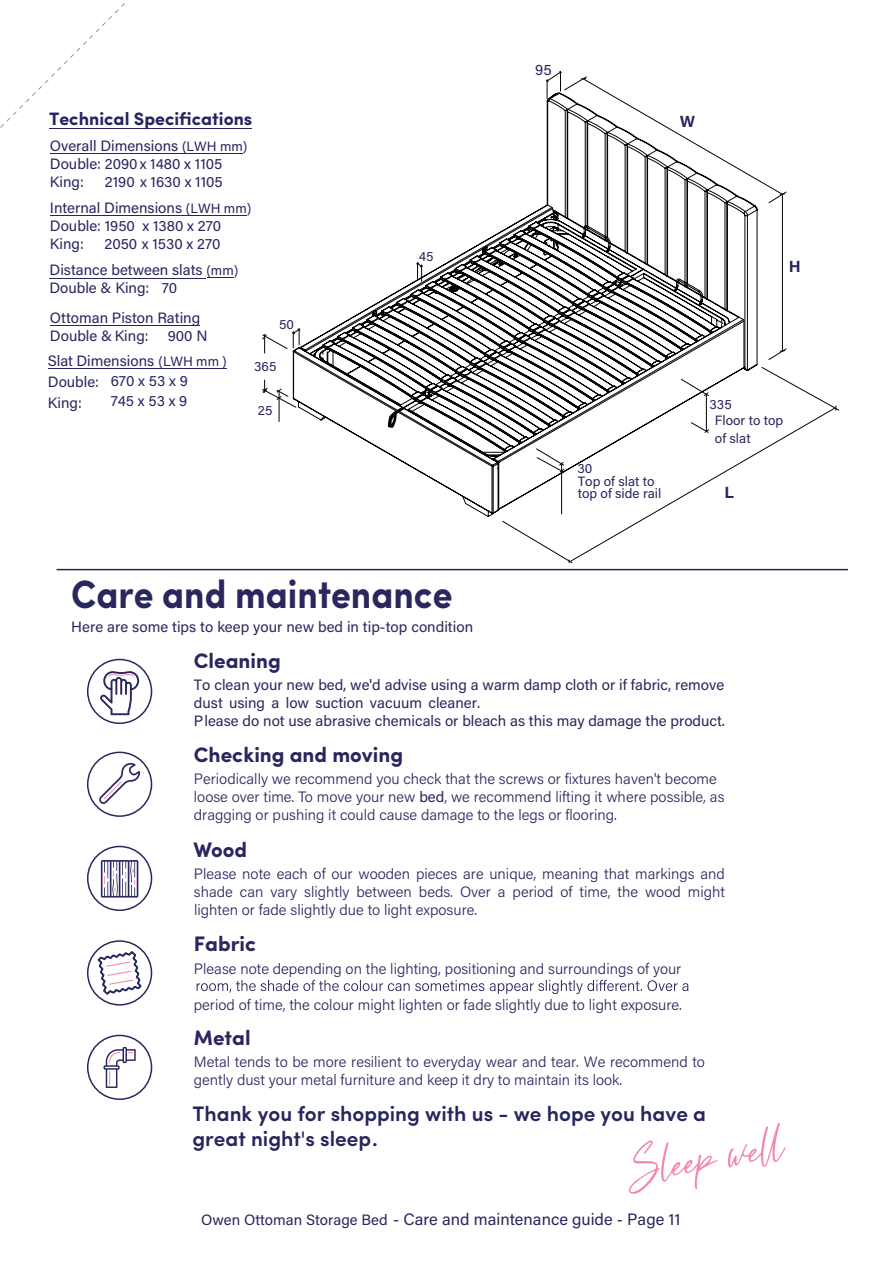
<style>
.page{position:relative;width:893px;height:1263px;background:#fff}
.page>*{position:absolute;margin:0;border:0;box-sizing:border-box;transform-origin:0 0}
.t1{font:700 39.6px "Sofia Pro";color:#28275e;scale:.91 1}
.t2{font:600 21px/25.2px "Sofia Pro";color:#26265f}
.t3{font:700 21px "Sofia Pro";color:#28275e}
.t4{font:700 18px "Sofia Pro";color:#26265f}
.t5{font:16.5px "Acumin Pro";color:#28275e}
.t6{font:700 16.2px "Acumin Pro";color:#26265f}
.t7{font:15.15px "Acumin Pro";color:#26265f}
.t8{font:300 15px/18px "Acumin Pro";color:#28275e}
.t9{font:15px/20.5px "Acumin Pro";color:#26265f}
.t10{font:15px/18px "Acumin Pro";color:#28275e}
.t11{font:13.5px/12.5px "Acumin Pro";color:#26265f}
.s1{font-size:13.5px}
.s2{font-weight:400}
.s3{font-size:15px}
</style>
<div class="page">
<svg style="left:0;top:0;width:129px;height:128px"></svg>
<svg style="left:629px;top:1123px;width:157px;height:71px"></svg>
<svg style="left:197px;top:980px;width:491px;height:14px"></svg>
<svg style="left:100px;top:671px;width:39px;height:44px"></svg>
<div style="left:87px;top:659px;width:65px;height:65px;border:2px solid #28275e;border-radius:50%"></div>
<svg style="left:104px;top:1047px;width:32px;height:41px"></svg>
<div style="left:87px;top:1035px;width:65px;height:65px;border:2px solid #28275e;border-radius:50%"></div>
<svg style="left:99px;top:763px;width:41px;height:41px"></svg>
<div style="left:87px;top:752px;width:65px;height:65px;border:2px solid #28275e;border-radius:50%"></div>
<svg style="left:97px;top:951px;width:45px;height:44px"></svg>
<div style="left:87px;top:940px;width:65px;height:65px;border:2px solid #28275e;border-radius:50%"></div>
<svg style="left:101px;top:860px;width:37px;height:37px"></svg>
<div style="left:87px;top:846px;width:65px;height:65px;border:2px solid #28275e;border-radius:50%"></div>
<hr style="left:57px;top:569px;width:791px;height:1px;background:#26265f">
<svg style="left:293px;top:205px;width:489px;height:312px"></svg>
<hr style="left:782px;top:194px;width:1px;height:157px;background:#050504">
<svg style="left:768px;top:348px;width:19px;height:13px"></svg>
<svg style="left:502px;top:366px;width:338px;height:197px"></svg>
<hr style="left:706px;top:394px;width:1px;height:37px;background:#050504">
<svg style="left:680px;top:378px;width:30px;height:19px"></svg>
<svg style="left:690px;top:422px;width:20px;height:11px"></svg>
<hr style="left:561px;top:464px;width:1px;height:50px;background:#050504">
<svg style="left:535px;top:448px;width:30px;height:25px"></svg>
<svg style="left:416px;top:262px;width:8px;height:19px"></svg>
<svg style="left:738px;top:316px;width:7px;height:52px"></svg>
<svg style="left:545px;top:71px;width:242px;height:139px"></svg>
<svg style="left:262px;top:380px;width:35px;height:41px"></svg>
<svg style="left:262px;top:328px;width:39px;height:25px"></svg>
<svg style="left:387px;top:407px;width:18px;height:21px"></svg>
<hr style="left:49px;top:128px;width:203px;height:1px;background:#26265f">
<hr style="left:50px;top:153px;width:193px;height:1px;background:#26265f">
<hr style="left:50px;top:215px;width:136px;height:1px;background:#26265f">
<hr style="left:186px;top:215px;width:60px;height:1px;background:#26265f">
<hr style="left:50px;top:278px;width:156px;height:1px;background:#26265f">
<svg style="left:207px;top:277px;width:26px;height:1px"></svg>
<hr style="left:50px;top:325px;width:150px;height:1px;background:#26265f">
<hr style="left:48px;top:368px;width:110px;height:1px;background:#26265f">
<hr style="left:159px;top:368px;width:67px;height:1px;background:#26265f">
<p class="t4" style="left:49px;top:105px;width:205px">Technical Specifications</p>
<p class="t9" style="left:50px;top:136px;width:199px;line-height:18px">Overall Dimensions <span class="s1">(LWH mm)<br></span>Double: 2090 x 1480 x 1105<br>King:</p>
<p class="t9" style="left:50px;top:168px;width:203px;line-height:26px;text-indent:55px">2190 x 1630 x 1105<br>Internal Dimensions <span class="s1">(LWH mm)</span></p>
<p class="t9" style="left:50px;top:216px;width:173px;line-height:18.3px">Double: 1950 x 1380 x 270<br>King:</p>
<p class="t9" style="left:50px;top:231px;width:190px;line-height:26px;text-indent:55px">205 0 x 1530 x 270<br>Distance between slats <span class="s1">(mm)</span></p>
<p class="t9" style="left:49px;top:273px;width:152px;line-height:29.2px">Double &amp; King: 70<br>Ottoman Piston Rating</p>
<p class="t9" style="left:50px;top:324px;width:100px">Double &amp; King:</p>
<p class="t11" style="left:279px;top:317px;width:16px">50</p>
<p class="t9" style="left:48px;top:322px;width:180px;line-height:25.5px;text-indent:120px">900 N<br>Slat Dimensions <span class="s1">(LWH mm )</span></p>
<p class="t11" style="left:254px;top:359px;width:24px">365</p>
<p class="t9" style="left:48px;top:371px;width:53px">Double:<br>King:</p>
<p class="t9" style="left:111px;top:369px;width:79px">670 x 53 x 9<br>745 x 53 x 9</p>
<p class="t11" style="left:258px;top:404px;width:16px">25</p>
<p class="t11" style="left:419px;top:249px;width:16px">45</p>
<h1 class="t1" style="left:71px;top:564px;width:421px">Care and maintenance</h1>
<p class="t10" style="left:71px;top:617px;width:403px">Here are some tips to keep your new bed in tip-top condition</p>
<p class="t7" style="left:535px;top:59px;width:18px">95</p>
<p class="t6" style="left:680px;top:110px;width:17px">W</p>
<p class="t6" style="left:789px;top:255px;width:13px">H</p>
<p class="t11" style="left:577px;top:462px;width:85px">30<br>Top of slat to top of side rail</p>
<p class="t11" style="left:715px;top:396px;width:70px;line-height:15.9px;text-indent:-5px">335<br>Floor to top</p>
<p class="t11" style="left:715px;top:431px;width:37px">of slat</p>
<p class="t6" style="left:724px;top:481px;width:11px">L</p>
<h2 class="t3" style="left:194px;top:645px;width:88px">Cleaning</h2>
<p class="t10" style="left:194px;top:675px;width:532px">To clean your new bed, we'd advise using a warm damp cloth or if fabric, remove dust using a low suction vacuum cleaner.<br>Please do not use abrasive chemicals or bleach as this may damage the product.</p>
<h2 class="t3" style="left:194px;top:739px;width:211px">Checking and moving</h2>
<p class="t8" style="left:194px;top:769px;width:532px">Periodically we recommend you check that the screws or fixtures haven't become loose over time. To move your new <span class="s2">bed</span>, we recommend lifting it where possible, as dragging or pushing it could cause damage to the legs or flooring.</p>
<h2 class="t3" style="left:194px;top:833px;width:55px">Wood</h2>
<p class="t8" style="left:194px;top:864px;width:532px;text-align:justify">Please note each of our wooden pieces are unique, meaning that markings and shade can vary slightly between beds. Over a period of time, the wood might lighten or fade slightly due to light exposure.</p>
<h2 class="t3" style="left:194px;top:928px;width:64px">Fabric</h2>
<p class="t8" style="left:194px;top:959px;width:489px">Please note depending on the lighting, positioning and surroundings of your</p>
<p class="t8" style="left:194px;top:995px;width:490px">period of time, the colour might lighten or fade slightly due to light exposure.</p>
<h2 class="t3" style="left:194px;top:1022px;width:58px">Metal</h2>
<p class="t8" style="left:194px;top:1052px;width:513px">Metal tends to be more resilient to everyday wear and tear. We recommend to gently dust your metal furniture and keep it dry to maintain its look.</p>
<h2 class="t2" style="left:192px;top:1100px;width:515px">Thank you for shopping with us - we hope you have a great night's sleep.</h2>
<p class="t5" style="left:201px;top:1208px;width:481px"><span class="s3">Owen Ottoman Storage Bed</span> - Care and maintenance guide - Page 11</p>
</div>
